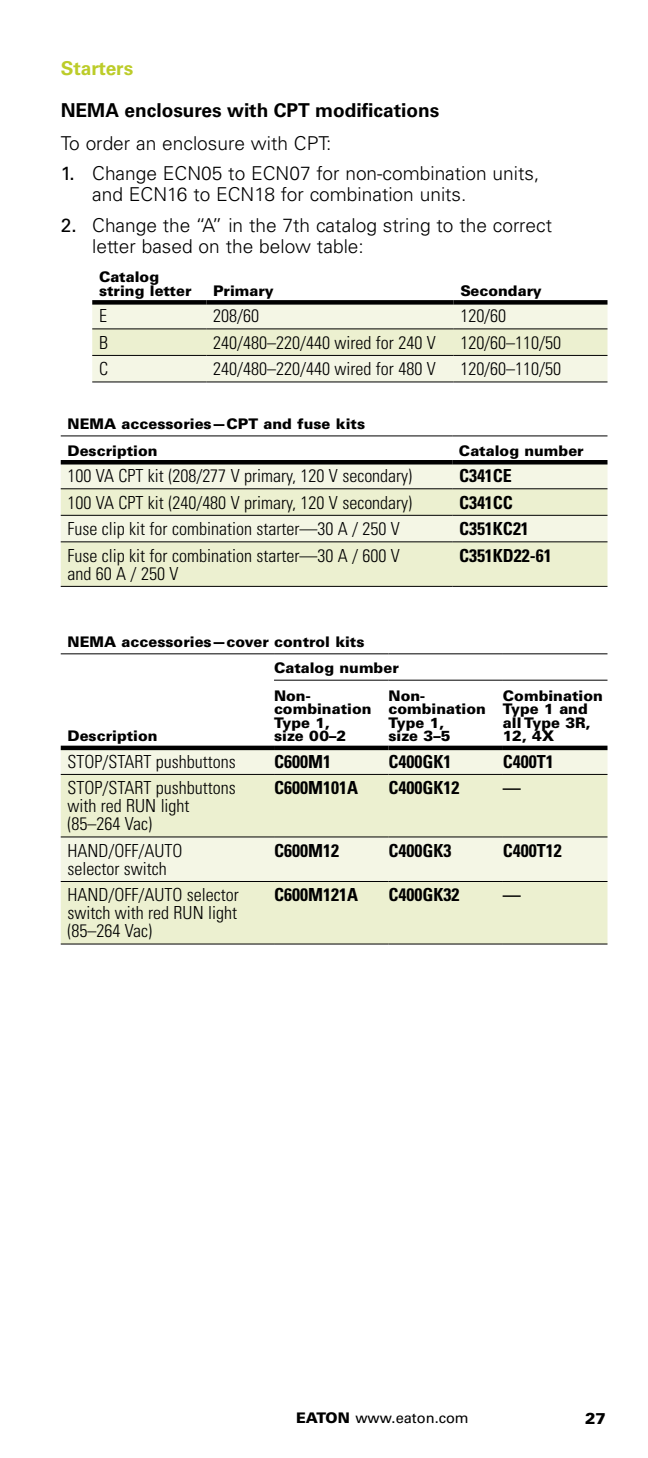
<style>
.page{position:relative;width:648px;height:1458px;background:#fff}
.page>*{position:absolute;margin:0;border:0;box-sizing:border-box;transform-origin:0 0}
.t1{font:300 19.12px/21.4px "Univers LT Std";color:#000}
.t2{font:700 19.12px "Univers LT Std";color:#000}
.t3{font:700 19.12px "Univers LT Std";color:#bccc29}
.t4{font:300 condensed 18px/18px "Univers LT Std";color:#000}
.t5{font:700 condensed 18px "Univers LT Std";color:#000}
.t6{font:900 15.75px "Univers LT Std";color:#000}
.t7{font:900 14.62px/13.5px "Univers LT Std";color:#000}
.t8{font:14.62px "Univers LT Std";color:#000}
.s1{font-weight:400}
.s2{font-weight:900}
</style>
<div class="page">
<div style="left:92px;top:305px;width:516px;height:77px;background:#f4f6e5"></div>
<div style="left:92px;top:330px;width:516px;height:25px;background:#ecf0d0"></div>
<div style="left:92px;top:300px;width:115px;height:5px;background:#000"></div>
<div style="left:207px;top:300px;width:247px;height:5px;background:#000"></div>
<div style="left:454px;top:300px;width:154px;height:5px;background:#000"></div>
<hr style="left:92px;top:382px;width:115px;height:1px;background:#000">
<hr style="left:207px;top:382px;width:247px;height:1px;background:#000">
<hr style="left:454px;top:382px;width:154px;height:1px;background:#000">
<hr style="left:92px;top:329px;width:115px;height:1px;background:#000">
<hr style="left:207px;top:329px;width:247px;height:1px;background:#000">
<hr style="left:454px;top:329px;width:154px;height:1px;background:#000">
<hr style="left:92px;top:355px;width:115px;height:1px;background:#000">
<hr style="left:207px;top:355px;width:247px;height:1px;background:#000">
<hr style="left:454px;top:355px;width:154px;height:1px;background:#000">
<div style="left:61px;top:465px;width:547px;height:23px;background:#f4f6e5"></div>
<svg style="left:61px;top:489px;width:547px;height:97px;fill:#ecf0d0"></svg>
<div style="left:61px;top:460px;width:391px;height:5px;background:#000"></div>
<div style="left:452px;top:460px;width:156px;height:5px;background:#000"></div>
<hr style="left:61px;top:586px;width:391px;height:1px;background:#000">
<hr style="left:452px;top:586px;width:156px;height:1px;background:#000">
<hr style="left:61px;top:488px;width:391px;height:1px;background:#000">
<hr style="left:452px;top:488px;width:156px;height:1px;background:#000">
<hr style="left:61px;top:515px;width:391px;height:1px;background:#000">
<hr style="left:452px;top:515px;width:156px;height:1px;background:#000">
<hr style="left:61px;top:541px;width:391px;height:1px;background:#000">
<hr style="left:452px;top:541px;width:156px;height:1px;background:#000">
<hr style="left:61px;top:436px;width:391px;height:1px;background:#000">
<hr style="left:452px;top:436px;width:156px;height:1px;background:#000">
<svg style="left:61px;top:750px;width:547px;height:24px;fill:#f4f6e5"></svg>
<svg style="left:61px;top:775px;width:547px;height:169px;fill:#ecf0d0"></svg>
<hr style="left:61px;top:746px;width:213px;height:4px;background:#000">
<hr style="left:274px;top:746px;width:114px;height:4px;background:#000">
<hr style="left:388px;top:746px;width:115px;height:4px;background:#000">
<hr style="left:503px;top:746px;width:105px;height:4px;background:#000">
<hr style="left:274px;top:680px;width:114px;height:1px;background:#000">
<hr style="left:388px;top:680px;width:115px;height:1px;background:#000">
<hr style="left:503px;top:680px;width:105px;height:1px;background:#000">
<hr style="left:61px;top:837px;width:213px;height:1px;background:#000">
<hr style="left:274px;top:837px;width:114px;height:1px;background:#000">
<hr style="left:388px;top:837px;width:115px;height:1px;background:#000">
<hr style="left:503px;top:837px;width:105px;height:1px;background:#000">
<hr style="left:61px;top:881px;width:213px;height:1px;background:#000">
<hr style="left:274px;top:881px;width:114px;height:1px;background:#000">
<hr style="left:388px;top:881px;width:115px;height:1px;background:#000">
<hr style="left:503px;top:881px;width:105px;height:1px;background:#000">
<hr style="left:61px;top:944px;width:213px;height:1px;background:#000">
<hr style="left:274px;top:944px;width:114px;height:1px;background:#000">
<hr style="left:388px;top:944px;width:115px;height:1px;background:#000">
<hr style="left:503px;top:944px;width:105px;height:1px;background:#000">
<hr style="left:61px;top:653px;width:213px;height:1px;background:#000">
<hr style="left:274px;top:653px;width:114px;height:1px;background:#000">
<hr style="left:388px;top:653px;width:115px;height:1px;background:#000">
<hr style="left:503px;top:653px;width:105px;height:1px;background:#000">
<hr style="left:61px;top:774px;width:213px;height:1px;background:#000">
<hr style="left:274px;top:774px;width:114px;height:1px;background:#000">
<hr style="left:388px;top:774px;width:115px;height:1px;background:#000">
<hr style="left:503px;top:774px;width:105px;height:1px;background:#000">
<p class="t3" style="left:61px;top:58px;width:74px">Starters</p>
<p class="t2" style="left:61px;top:99px;width:380px">NEMA enclosures with CPT modifications</p>
<p class="t1" style="left:61px;top:132px;width:272px">To order an enclosure with CPT:</p>
<p class="t1" style="left:92px;top:163px;width:449px;text-indent:-31px"><span class="s1">1.</span> Change ECN05 to ECN07 for non-combination units, and ECN16 to ECN18 for combination units.</p>
<p class="t1" style="left:92px;top:214px;width:461px;text-indent:-31px"><span class="s1">2.</span> Change the “A” in the 7th catalog string to the correct letter based on the below table:</p>
<p class="t7" style="left:99px;top:270px;width:94px">Catalog string letter</p>
<p class="t7" style="left:213px;top:283px;width:62px">Primary</p>
<p class="t7" style="left:460px;top:283px;width:83px">Secondary</p>
<p class="t4" style="left:99px;top:307px;width:9px">E</p>
<p class="t4" style="left:213px;top:307px;width:47px">208/60</p>
<p class="t4" style="left:460px;top:307px;width:47px">120/60</p>
<p class="t4" style="left:99px;top:333px;width:10px">B</p>
<p class="t4" style="left:213px;top:333px;width:224px">240/480–220/440 wired for 240 V</p>
<p class="t4" style="left:460px;top:333px;width:102px">120/60–110/50</p>
<p class="t4" style="left:99px;top:360px;width:10px">C</p>
<p class="t4" style="left:213px;top:360px;width:224px">240/480–220/440 wired for 480 V</p>
<p class="t4" style="left:460px;top:360px;width:102px">120/60–110/50</p>
<p class="t7" style="left:68px;top:411px;width:299px;line-height:26.3px">NEMA accessories—CPT and fuse kits<br>Description</p>
<p class="t7" style="left:459px;top:443px;width:126px">Catalog number</p>
<p class="t4" style="left:68px;top:467px;width:346px">100 VA CPT kit (208/277 V primary, 120 V secondary)</p>
<p class="t5" style="left:459px;top:465px;width:54px">C341CE</p>
<p class="t4" style="left:68px;top:493px;width:346px">100 VA CPT kit (240/480 V primary, 120 V secondary)</p>
<p class="t5" style="left:459px;top:491px;width:55px">C341CC</p>
<p class="t4" style="left:68px;top:520px;width:334px">Fuse clip kit for combination starter—30 A / 250 V</p>
<p class="t5" style="left:459px;top:518px;width:71px">C351KC21</p>
<p class="t4" style="left:68px;top:546px;width:334px">Fuse clip kit for combination starter—30 A / 600 V and 60 A / 250 V</p>
<p class="t5" style="left:459px;top:544px;width:94px">C351KD22-61</p>
<p class="t7" style="left:68px;top:635px;width:299px">NEMA accessories—cover control kits</p>
<p class="t7" style="left:68px;top:729px;width:92px">Description</p>
<p class="t7" style="left:274px;top:654px;width:126px;line-height:27.2px">Catalog number<br>Non-</p>
<p class="t7" style="left:274px;top:702px;width:99px">combination<br>Type 1,<br>size 00–2</p>
<p class="t7" style="left:388px;top:689px;width:99px">Non&shy;combination<br>Type 1,<br>size 3–5</p>
<p class="t7" style="left:503px;top:689px;width:101px">Combination<br>Type 1 and all Type 3R,<br>12, 4X</p>
<p class="t4" style="left:68px;top:752px;width:170px">STOP/START pushbuttons</p>
<p class="t5" style="left:274px;top:750px;width:58px">C600M1</p>
<p class="t5" style="left:388px;top:750px;width:64px">C400GK1</p>
<p class="t5" style="left:503px;top:750px;width:52px">C400T1</p>
<p class="t4" style="left:68px;top:779px;width:170px">STOP/START pushbuttons with red RUN light (85–264 Vac)</p>
<p class="t5" style="left:274px;top:777px;width:85px">C600M101A</p>
<p class="t5" style="left:388px;top:777px;width:72px">C400GK12</p>
<p class="t5" style="left:503px;top:777px;width:19px">—</p>
<p class="t4" style="left:68px;top:841px;width:117px">HAND/OFF/AUTO selector switch</p>
<p class="t5" style="left:274px;top:839px;width:66px">C600M12</p>
<p class="t5" style="left:388px;top:839px;width:64px">C400GK3</p>
<p class="t5" style="left:503px;top:839px;width:60px">C400T12</p>
<p class="t4" style="left:68px;top:886px;width:173px;text-align:justify">HAND/OFF/AUTO selector switch with red RUN light (85–264 Vac)</p>
<p class="t5" style="left:274px;top:884px;width:85px">C600M121A</p>
<p class="t5" style="left:388px;top:884px;width:72px">C400GK32</p>
<p class="t5" style="left:503px;top:884px;width:19px">—</p>
<p class="t8" style="left:296px;top:1409px;width:174px"><span class="s2">EATON</span> www.eaton.com</p>
<p class="t6" style="left:585px;top:1408px;width:23px">27</p>
</div>
